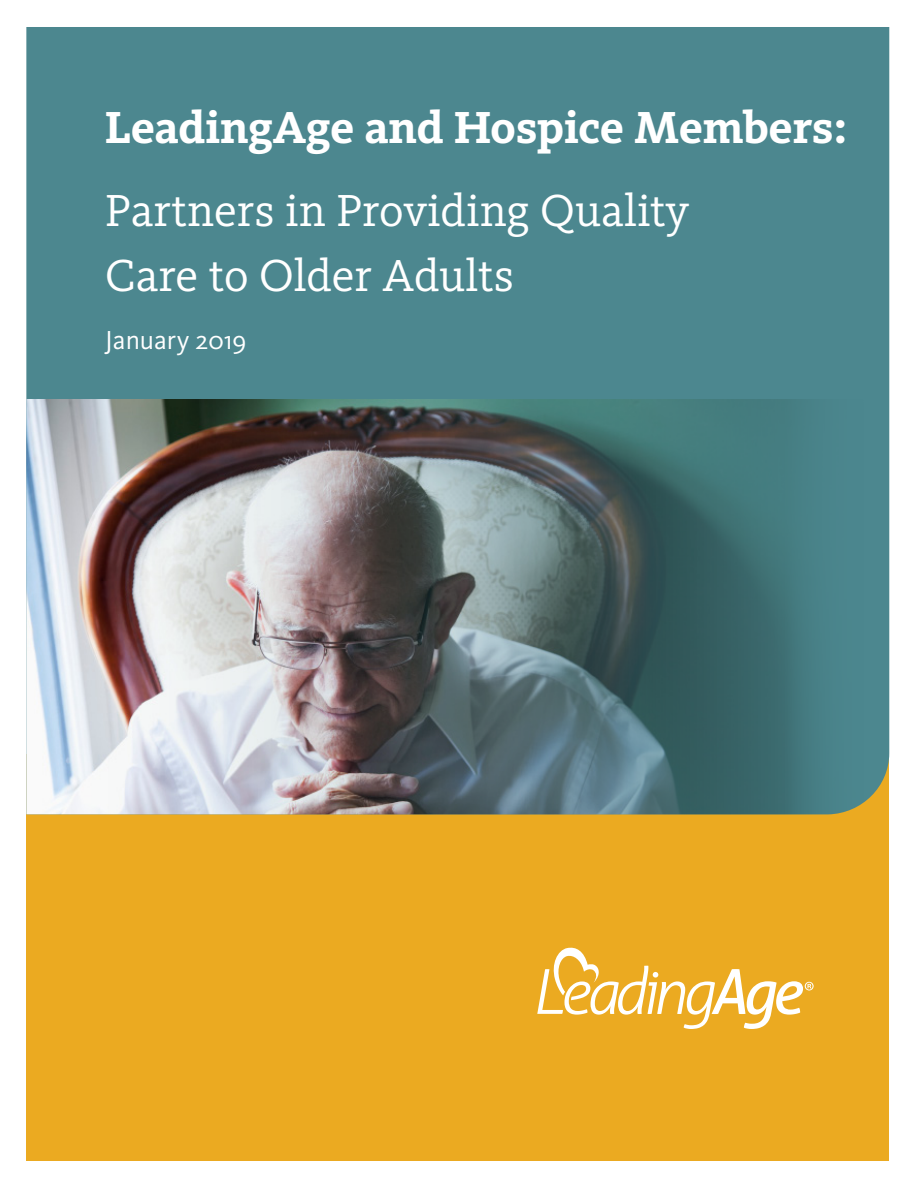
<style>
.page{position:relative;width:918px;height:1188px;background:#fff}
.page>*{position:absolute;margin:0;border:0;box-sizing:border-box;transform-origin:0 0}
.Introduction_Head{font:46.5px/64.8px "Kievit Slab Pro";color:#fff}
.Introduction_Head-2{font:700 46.5px "Kievit Slab Pro";color:#fff}
.TEXT__125_before{font:27px "Kievit OT";color:#fff}
</style>
<div class="page">
<div style="left:26px;top:755px;width:863px;height:406px;background:#ebaa21"></div>
<div style="left:26px;top:27px;width:863px;height:373px;background:#4c878f"></div>
<img style="left:26px;top:400px;width:863px;height:414px">
<svg style="left:537px;top:948px;width:277px;height:81px"></svg>
<p class="Introduction_Head-2" style="left:105px;top:99px;width:743px">LeadingAge and Hospice Members:</p>
<p class="Introduction_Head" style="left:105px;top:178px;width:586px">Partners in Providing Quality<br>Care to Older Adults</p>
<p class="TEXT__125_before" style="left:105px;top:324px;width:143px">January 2019</p>
</div>
